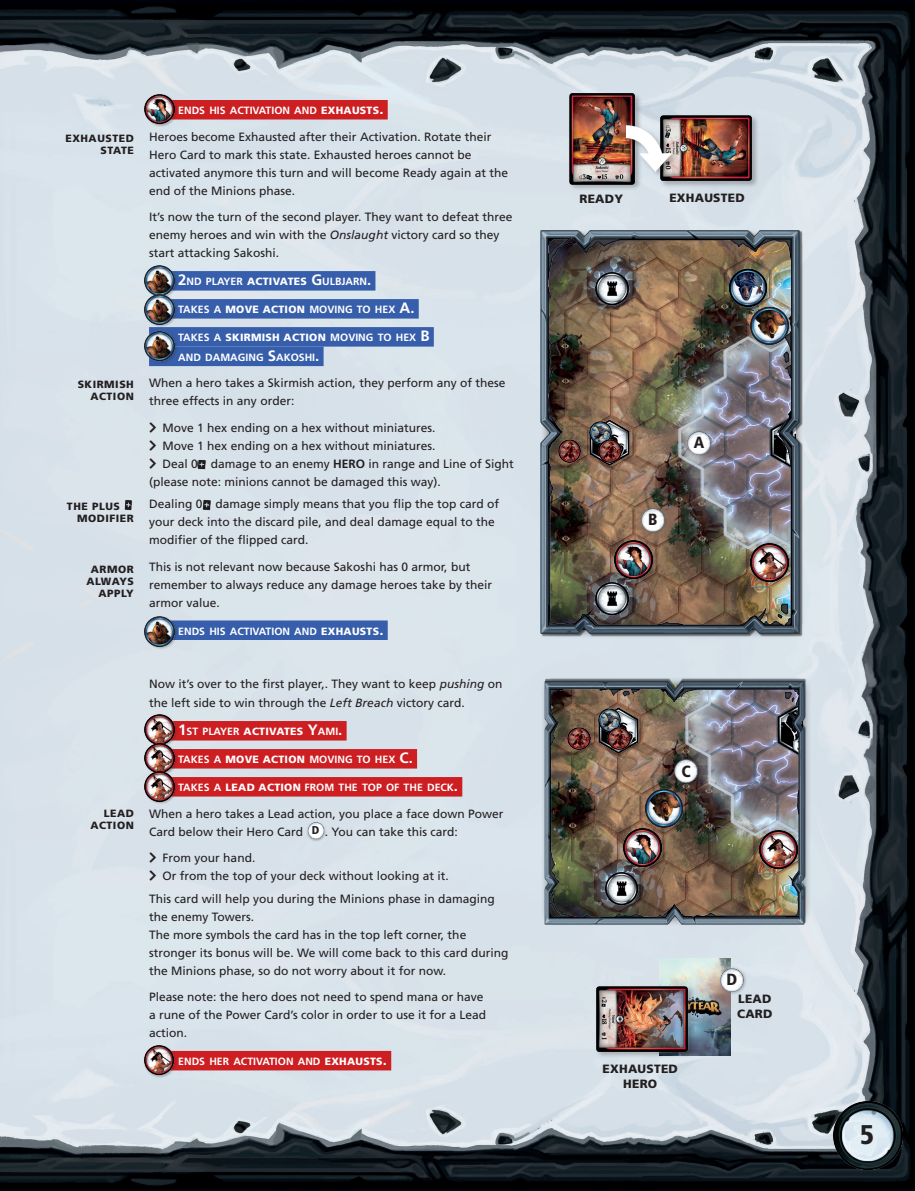
<style>
.page{position:relative;width:915px;height:1191px;background:#fff}
.page>*{position:absolute;margin:0;border:0;box-sizing:border-box;transform-origin:0 0}
.t1{font:900 condensed 27px "Frutiger LT Std";color:#231f20}
.t2{font:900 condensed 16.2px "Frutiger LT Std";color:#231f20}
.DemoNormal{font:12px/18px "Frutiger LT Std";color:#231f20}
.t3{font:900 12px/15px "Frutiger LT Std";letter-spacing:.02em;color:#231f20;text-align:center}
.t4{font:900 condensed 11.4px "Frutiger LT Std";color:#231f20}
.t5{font:700 10.5px/19.5px "Frutiger LT Std";color:#fff}
.t6{font:900 10.5px/12px "Frutiger LT Std";letter-spacing:.05em;color:#231f20;text-align:right}
.s1{font-weight:900}
.s2{font-size:15px}
.s3{font-style:italic}
.s4{font-weight:700}
</style>
<div class="page">
<img style="left:0;top:3px;width:914px;height:1185px">
<img style="left:833px;top:1101px;width:69px;height:68px">
<div style="left:149px;top:100px;width:238px;height:19px;background:#cd1e22"></div>
<div style="left:149px;top:271px;width:226px;height:19px;background:#375eab"></div>
<div style="left:149px;top:299px;width:269px;height:19px;background:#375eab"></div>
<div style="left:149px;top:327px;width:284px;height:19px;background:#375eab"></div>
<div style="left:149px;top:346px;width:174px;height:20px;background:#375eab"></div>
<div style="left:149px;top:620px;width:238px;height:20px;background:#375eab"></div>
<div style="left:149px;top:721px;width:197px;height:19px;background:#cd1e22"></div>
<div style="left:149px;top:749px;width:268px;height:19px;background:#cd1e22"></div>
<div style="left:149px;top:777px;width:313px;height:19px;background:#cd1e22"></div>
<div style="left:149px;top:1051px;width:242px;height:19px;background:#cd1e22"></div>
<svg style="left:198px;top:459px;width:9px;height:11px"></svg>
<svg style="left:202px;top:499px;width:10px;height:11px"></svg>
<div style="left:305px;top:821px;width:22px;height:21px;background:#231f20;opacity:.45"></div>
<img style="left:306px;top:822px;width:19px;height:17px">
<div style="left:144px;top:714px;width:34px;height:34px;background:#231f20;opacity:.3"></div>
<img style="left:142px;top:712px;width:35px;height:28px">
<div style="left:144px;top:743px;width:34px;height:33px;background:#231f20;opacity:.3"></div>
<img style="left:142px;top:740px;width:35px;height:29px">
<div style="left:144px;top:771px;width:34px;height:34px;background:#231f20;opacity:.3"></div>
<img style="left:142px;top:769px;width:35px;height:35px">
<div style="left:143px;top:1044px;width:34px;height:34px;background:#231f20;opacity:.3"></div>
<img style="left:141px;top:1042px;width:35px;height:35px">
<div style="left:568px;top:92px;width:74px;height:100px;background:#231f20;opacity:.3"></div>
<img style="left:566px;top:90px;width:71px;height:97px">
<div style="left:659px;top:114px;width:100px;height:74px;background:#231f20;opacity:.3"></div>
<img style="left:657px;top:113px;width:97px;height:71px">
<div style="left:624px;top:124px;width:55px;height:55px;background:#231f20;opacity:.3"></div>
<img style="left:626px;top:125px;width:45px;height:46px">
<div style="left:144px;top:265px;width:34px;height:33px;background:#231f20;opacity:.3"></div>
<img style="left:142px;top:263px;width:35px;height:28px">
<div style="left:144px;top:294px;width:34px;height:33px;background:#231f20;opacity:.3"></div>
<img style="left:142px;top:291px;width:35px;height:73px">
<div style="left:144px;top:616px;width:34px;height:33px;background:#231f20;opacity:.3"></div>
<img style="left:142px;top:613px;width:35px;height:36px">
<div style="left:144px;top:330px;width:34px;height:34px;background:#231f20;opacity:.3"></div>
<svg style="left:124px;top:499px;width:10px;height:11px"></svg>
<img style="left:659px;top:958px;width:71px;height:97px">
<div style="left:595px;top:984px;width:100px;height:74px;background:#231f20;opacity:.3"></div>
<img style="left:593px;top:983px;width:97px;height:71px">
<div style="left:144px;top:94px;width:34px;height:33px;background:#231f20;opacity:.3"></div>
<img style="left:142px;top:91px;width:35px;height:36px">
<img style="left:539px;top:217px;width:263px;height:423px">
<img style="left:536px;top:678px;width:276px;height:248px">
<img style="left:715px;top:963px;width:33px;height:33px">
<svg style="left:150px;top:422px;width:6px;height:10px"></svg>
<svg style="left:150px;top:440px;width:6px;height:10px"></svg>
<svg style="left:150px;top:458px;width:6px;height:10px"></svg>
<svg style="left:150px;top:852px;width:6px;height:11px"></svg>
<svg style="left:150px;top:870px;width:6px;height:11px"></svg>
<p class="t6" style="left:65px;top:132px;width:70px">EXHAUSTED<br>STATE</p>
<p class="t6" style="left:78px;top:378px;width:58px">SKIRMISH<br>ACTION</p>
<p class="t6" style="left:77px;top:500px;width:58px;text-align:left;text-indent:-10px">THE PLUS<br>MODIFIER</p>
<p class="t6" style="left:86px;top:563px;width:49px">ARMOR<br>ALWAYS<br>APPLY</p>
<p class="t5" style="left:178px;top:101px;width:207px">ENDS HIS ACTIVATION AND <span class="s1">EXHAUSTS</span><span class="s2">.</span></p>
<p class="DemoNormal" style="left:149px;top:128px;width:360px">Heroes become Exhausted after their Activation. Rotate their Hero Card to mark this state. Exhausted heroes cannot be activated anymore this turn and will become Ready again at the end of the Minions phase.</p>
<p class="DemoNormal" style="left:149px;top:208px;width:364px">It’s now the turn of the second player. They want to defeat three enemy heroes and win with the <span class="s3">Onslaught</span> victory card so they start attacking Sakoshi.</p>
<p class="t5" style="left:178px;top:272px;width:194px"><span class="s2">2</span>ND PLAYER <span class="s1">ACTIVATES</span> <span class="s2">G</span> ULBJARN<span class="s2">.</span></p>
<p class="t5" style="left:178px;top:300px;width:238px">TAKES A <span class="s1">MOVE ACTION</span> MOVING TO HEX <span class="s2">A.</span></p>
<p class="t5" style="left:178px;top:328px;width:251px">TAKES A <span class="s1">SKIRMISH ACTION</span> MOVING TO HEX <span class="s2">B<br></span>AND DAMAGING <span class="s2">S</span>AKOSHI<span class="s2">.</span></p>
<p class="DemoNormal" style="left:149px;top:374px;width:358px">When a hero takes a Skirmish action, they perform any of these three effects in any order:</p>
<p class="DemoNormal" style="left:162px;top:419px;width:274px">Move 1 hex ending on a hex without miniatures.</p>
<p class="DemoNormal" style="left:162px;top:437px;width:274px">Move 1 hex ending on a hex without miniatures.</p>
<p class="DemoNormal" style="left:149px;top:455px;width:366px;text-indent:14px">Deal 0 damage to an enemy <span class="s4">HERO</span> in range and Line of Sight (please note: minions cannot be damaged this way).</p>
<p class="DemoNormal" style="left:149px;top:495px;width:351px">Dealing 0 damage simply means that you flip the top card of your deck into the discard pile, and deal damage equal to the modifier of the flipped card.</p>
<p class="DemoNormal" style="left:149px;top:557px;width:344px">This is not relevant now because Sakoshi has 0 armor, but remember to always reduce any damage heroes take by their armor value.</p>
<p class="t5" style="left:178px;top:621px;width:207px">ENDS HIS ACTIVATION AND <span class="s1">EXHAUSTS</span><span class="s2">.</span></p>
<p class="t6" style="left:90px;top:807px;width:45px">LEAD<br>ACTION</p>
<p class="DemoNormal" style="left:149px;top:674px;width:354px;line-height:19.5px">Now it’s over to the first player,. They want to keep <span class="s3">pushing</span> on the left side to win through the <span class="s3">Left Breach</span> victory card.</p>
<p class="t5" style="left:178px;top:722px;width:166px"><span class="s2">1</span>ST PLAYER <span class="s1">ACTIVATES</span> <span class="s2">Y</span>AMI<span class="s2">.</span></p>
<p class="t5" style="left:178px;top:750px;width:236px">TAKES A <span class="s1">MOVE ACTION</span> MOVING TO HEX <span class="s2">C.</span></p>
<p class="t5" style="left:178px;top:778px;width:281px">TAKES A <span class="s1">LEAD ACTION</span> FROM THE TOP OF THE DECK<span class="s2">.</span></p>
<p class="DemoNormal" style="left:149px;top:804px;width:356px">When a hero takes a Lead action, you place a face down Power<br>Card below their Hero Card</p>
<p class="t4" style="left:312px;top:823px;width:9px">D</p>
<p class="DemoNormal" style="left:325px;top:822px;width:134px">. You can take this card:</p>
<p class="DemoNormal" style="left:162px;top:849px;width:94px">From your hand.</p>
<p class="DemoNormal" style="left:162px;top:867px;width:288px">Or from the top of your deck without looking at it.</p>
<p class="DemoNormal" style="left:149px;top:889px;width:361px">This card will help you during the Minions phase in damaging the enemy Towers.<br>The more symbols the card has in the top left corner, the stronger its bonus will be. We will come back to this card during the Minions phase, so do not worry about it for now.</p>
<p class="DemoNormal" style="left:149px;top:988px;width:338px">Please note: the hero does not need to spend mana or have a rune of the Power Card’s color in order to use it for a Lead action.</p>
<p class="t5" style="left:178px;top:1051px;width:210px">ENDS HER ACTIVATION AND <span class="s1">EXHAUSTS</span><span class="s2">.</span></p>
<p class="t3" style="left:579px;top:191px;width:45px">READY</p>
<p class="t3" style="left:669px;top:191px;width:77px">EXHAUSTED</p>
<p class="t2" style="left:648px;top:509px;width:11px">B</p>
<p class="t2" style="left:693px;top:432px;width:12px">A</p>
<p class="t2" style="left:681px;top:761px;width:11px">C</p>
<p class="t3" style="left:602px;top:1061px;width:77px">EXHAUSTED<br>HERO</p>
<p class="t2" style="left:726px;top:969px;width:12px">D</p>
<p class="t3" style="left:737px;top:991px;width:35px">LEAD</p>
<p class="t3" style="left:736px;top:1006px;width:37px">CARD</p>
<h1 class="t1" style="left:859px;top:1118px;width:16px">5</h1>
</div>
